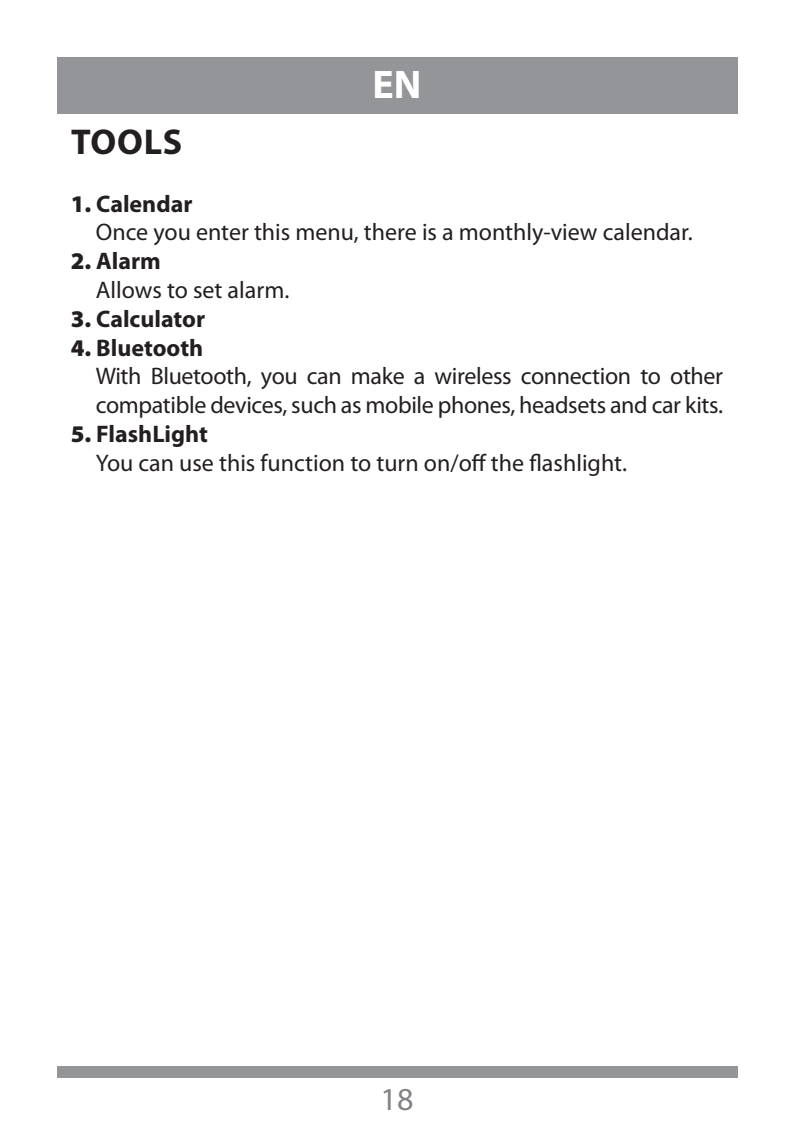
<style>
.page{position:relative;width:794px;height:1134px;background:#fff}
.page>*{position:absolute;margin:0;border:0;box-sizing:border-box;transform-origin:0 0}
.t1{font:700 40px "Myriad Pro";color:#fff}
.t2{font:700 36px "Myriad Pro";letter-spacing:.02em;color:#231f20}
.t3{font:32px "Myriad Pro";color:#808285}
.t4{font:24px/28.8px "Myriad Pro";letter-spacing:-.015em;color:#231f20}
.t5{font:700 24px "Myriad Pro";color:#231f20}
.s1{font-weight:900}
.s2{font-weight:700}
</style>
<div class="page">
<div style="left:57px;top:57px;width:680px;height:56px;background:#939598"></div>
<div style="left:57px;top:1066px;width:680px;height:11px;background:#939598"></div>
<h2 class="t2" style="left:71px;top:122px;width:113px">TOOLS</h2>
<h1 class="t1" style="left:372px;top:62px;width:50px">EN</h1>
<p class="t4" style="left:96px;top:190px;width:598px;text-indent:-25px"><span class="s1">1.</span> <span class="s2">Calendar<br></span>Once you enter this menu, there is a monthly-view calendar.</p>
<p class="t4" style="left:96px;top:247px;width:195px;text-indent:-25px"><span class="s1">2.</span> <span class="s2">Alarm<br></span>Allows to set alarm.</p>
<p class="t5" style="left:71px;top:305px;width:136px"><span class="s1">3.</span> Calculator</p>
<p class="t4" style="left:96px;top:334px;width:629px;text-indent:-25px"><span class="s1">4.</span> <span class="s2">Bluetooth<br></span>With Bluetooth, you can make a wireless connection to other compatible devices, such as mobile phones, headsets and car kits.</p>
<p class="t4" style="left:96px;top:420px;width:533px;text-indent:-25px"><span class="s1">5.</span> <span class="s2">FlashLight<br></span>You can use this function to turn on/off the flashlight.</p>
<h3 class="t3" style="left:380px;top:1081px;width:34px">18</h3>
</div>
